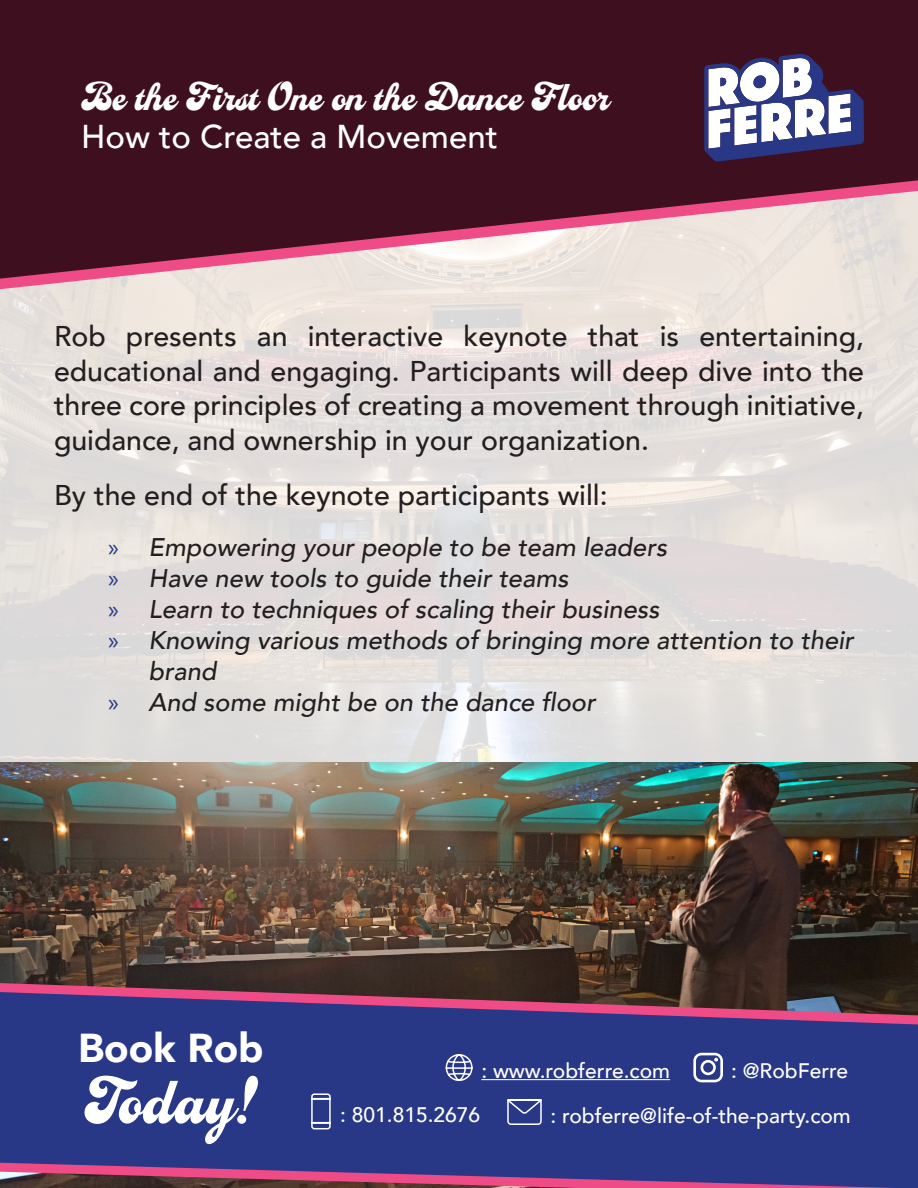
<style>
.page{position:relative;width:918px;height:1188px;background:#fff}
.page>*{position:absolute;margin:0;border:0;box-sizing:border-box;transform-origin:0 0}
.t1{font:700 72px "Casey";color:#fff}
.Keynote_Title{font:700 43.5px "Casey";color:#fff}
.t2{font:900 40.35px "Avenir";color:#fff}
.Keynote_Subtitle{font:500 33px "Avenir";color:#fff}
.Keynote_Body{font:500 28.5px/34.5px "Avenir";color:#231f20;text-align:justify}
.t3{font:italic 500 25.5px/30.9px "Avenir";color:#231f20}
.t4{font:500 21px "Avenir";color:#fff}
.s1{font-family:"Myriad Pro";font-weight:400;font-style:normal;color:#283886}
</style>
<div class="page">
<svg style="left:0;top:0;width:918px;height:296px;background:#673c49"></svg>
<img style="left:0;top:762px;width:918px;height:216px">
<svg style="left:704px;top:54px;width:160px;height:108px"></svg>
<svg style="left:0;top:978px;width:918px;height:210px;background:#3a387a"></svg>
<svg style="left:310px;top:1093px;width:21px;height:37px"></svg>
<svg style="left:504px;top:1098px;width:39px;height:28px"></svg>
<svg style="left:445px;top:1053px;width:28px;height:29px"></svg>
<hr style="left:481px;top:1079px;width:189px;height:1px;background:#fff">
<svg style="left:693px;top:1053px;width:30px;height:29px"></svg>
<p class="Keynote_Title" style="left:81px;top:72px;width:533px">Be the First One on the Dance Floor</p>
<p class="Keynote_Subtitle" style="left:81px;top:108px;width:418px">How to Create a Movement</p>
<p class="Keynote_Body" style="left:54px;top:317px;width:812px">Rob presents an interactive keynote that is entertaining, educational and engaging. Participants will deep dive into the three core principles of creating a movement through initiative, guidance, and ownership in your organization.</p>
<p class="Keynote_Body" style="left:54px;top:476px;width:555px">By the end of the keynote participants will:</p>
<p class="t3" style="left:108px;top:532px;width:561px"><span class="s1">»</span> Empowering your people to be team leaders</p>
<p class="t3" style="left:108px;top:563px;width:462px"><span class="s1">»</span> Have new tools to guide their teams</p>
<p class="t3" style="left:108px;top:594px;width:553px"><span class="s1">»</span> Learn to techniques of scaling their business</p>
<p class="t3" style="left:148px;top:625px;width:707px;text-indent:-40px"><span class="s1">»</span> Knowing various methods of bringing more attention to their brand</p>
<p class="t3" style="left:108px;top:687px;width:489px"><span class="s1">»</span> And some might be on the dance floor</p>
<p class="t2" style="left:78px;top:1014px;width:187px">Book Rob</p>
<p class="t1" style="left:84px;top:1060px;width:175px">Today!</p>
<p class="t4" style="left:481px;top:1053px;width:190px">: www.robferre.com</p>
<p class="t4" style="left:731px;top:1053px;width:119px">: @RobFerre</p>
<p class="t4" style="left:340px;top:1096px;width:142px">: 801.815.2676</p>
<p class="t4" style="left:550px;top:1097px;width:302px">: robferre@life-of-the-party.com</p>
</div>
